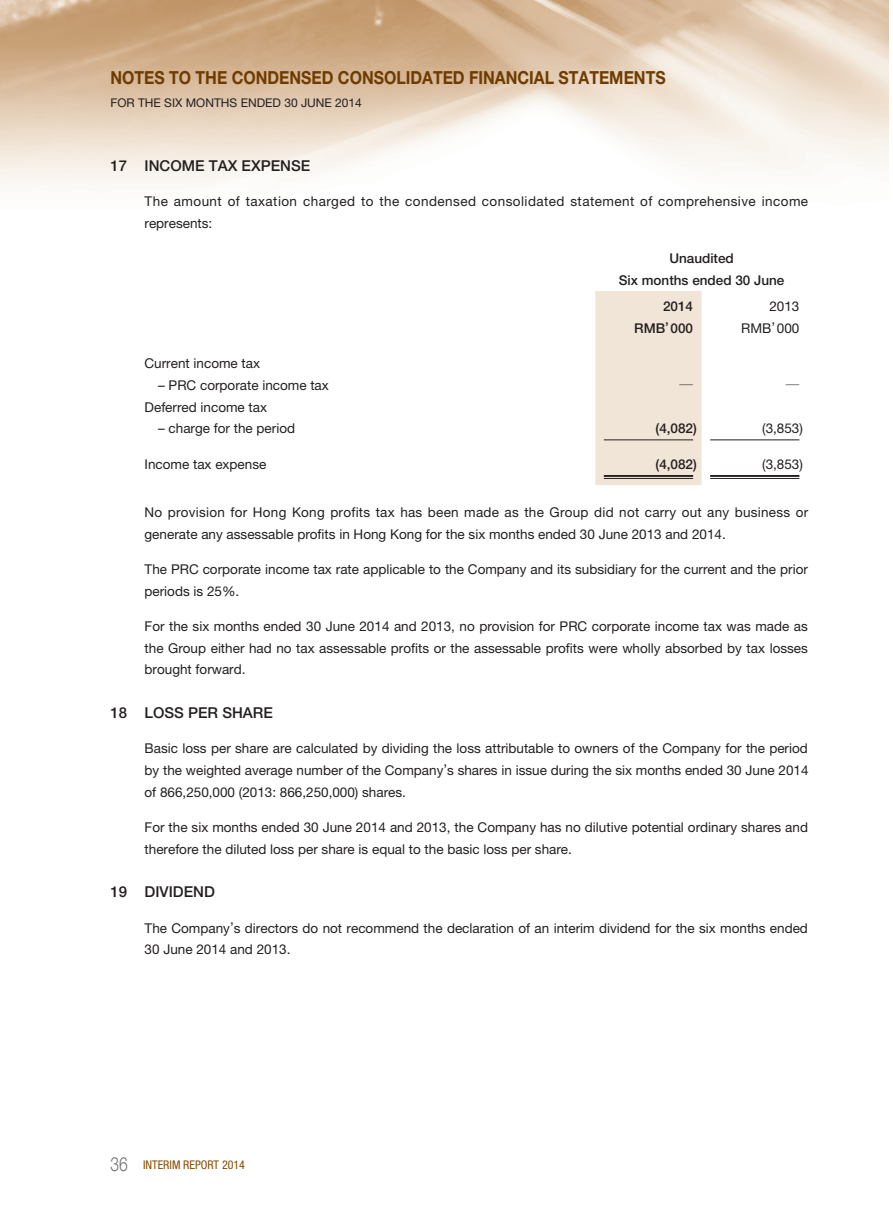
<style>
.page{position:relative;width:893px;height:1212px;background:#fff}
.page>*{position:absolute;margin:0;border:0;box-sizing:border-box;transform-origin:0 0}
.t1{font:700 18px "Helvetica Neue LT Std";color:#6e3c00;scale:.88 1}
._3__標題{font:500 15px "Helvetica Neue LT Std";color:#231f20}
._1__內文{font:13.5px/21.8px "Helvetica Neue LT Std";color:#231f20}
._1__內文-2{font:13.5px/21.8px "Helvetica Neue LT Std";letter-spacing:.02em;color:#231f20}
._1__內文-3{font:13.5px/21.8px "Helvetica Neue LT Std";letter-spacing:.035em;color:#231f20}
._1__內文-4{font:500 13.5px "Helvetica Neue LT Std";color:#231f20}
._1__內文-5{font:700 13.5px "M Hei HK";color:#231f20}
._1__內文-6{font:300 13.5px "M Hei HK";color:#231f20}
.t2{font:12px "Helvetica Neue LT Std";color:#231f20}
.t3{font:condensed 12px "Helvetica Neue LT Std";color:#884d00}
.s1{font-weight:300;font-stretch:normal;font-size:19.5px;color:#6c6d70}
</style>
<div class="page">
<img style="left:0;top:0;width:889px;height:479px">
<div style="left:595px;top:291px;width:107px;height:194px;background:#f1e5d8"></div>
<hr style="left:604px;top:439px;width:89px;height:1px;background:#231f20">
<hr style="left:710px;top:439px;width:89px;height:1px;background:#231f20">
<hr style="left:604px;top:475px;width:89px;height:2px;background:#231f20">
<hr style="left:604px;top:478px;width:89px;height:1px;background:#231f20">
<hr style="left:710px;top:475px;width:89px;height:2px;background:#231f20">
<hr style="left:710px;top:478px;width:89px;height:1px;background:#231f20">
<h1 class="t1" style="left:111px;top:67px;width:632px">NOTES TO THE CONDENSED CONSOLIDATED FINANCIAL STATEMENTS</h1>
<p class="t2" style="left:111px;top:95px;width:253px">FOR THE SIX MONTHS ENDED 30 JUNE 2014</p>
<p class="_3__標題" style="left:111px;top:156px;width:201px">17 INCOME TAX EXPENSE</p>
<p class="_1__內文-3" style="left:145px;top:190px;width:665px">The amount of taxation charged to the condensed consolidated statement of comprehensive income represents:</p>
<p class="_1__內文-4" style="left:669px;top:250px;width:66px">Unaudited</p>
<p class="_1__內文-4" style="left:619px;top:272px;width:167px">Six months ended 30 June</p>
<p class="_1__內文-4" style="left:663px;top:298px;width:32px">2014</p>
<p class="_1__內文" style="left:769px;top:295px;width:32px">2013</p>
<p class="_1__內文-4" style="left:634px;top:320px;width:60px">RMB’000</p>
<p class="_1__內文" style="left:741px;top:317px;width:60px">RMB’000</p>
<p class="_1__內文" style="left:145px;top:352px;width:117px">Current income tax</p>
<p class="_1__內文" style="left:158px;top:374px;width:172px">– PRC corporate income tax</p>
<p class="_1__內文-5" style="left:680px;top:375px;width:15px">—</p>
<p class="_1__內文-6" style="left:786px;top:378px;width:15px">—</p>
<p class="_1__內文" style="left:145px;top:396px;width:124px">Deferred income tax</p>
<p class="_1__內文" style="left:158px;top:417px;width:139px">– charge for the period</p>
<p class="_1__內文-4" style="left:656px;top:420px;width:43px">(4,082)</p>
<p class="_1__內文" style="left:762px;top:417px;width:42px">(3,853)</p>
<p class="_1__內文" style="left:145px;top:453px;width:123px">Income tax expense</p>
<p class="_1__內文-4" style="left:656px;top:456px;width:43px">(4,082)</p>
<p class="_1__內文" style="left:762px;top:453px;width:42px">(3,853)</p>
<p class="_1__內文-2" style="left:145px;top:501px;width:665px">No provision for Hong Kong profits tax has been made as the Group did not carry out any business or generate any assessable profits in Hong Kong for the six months ended 30 June 2013 and 2014.</p>
<p class="_1__內文" style="left:145px;top:558px;width:665px">The PRC corporate income tax rate applicable to the Company and its subsidiary for the current and the prior periods is 25%.</p>
<p class="_1__內文" style="left:145px;top:615px;width:665px;text-align:justify">For the six months ended 30 June 2014 and 2013, no provision for PRC corporate income tax was made as the Group either had no tax assessable profits or the assessable profits were wholly absorbed by tax losses brought forward.</p>
<p class="_3__標題" style="left:111px;top:704px;width:164px">18 LOSS PER SHARE</p>
<p class="_1__內文" style="left:145px;top:737px;width:665px;text-align:justify">Basic loss per share are calculated by dividing the loss attributable to owners of the Company for the period by the weighted average number of the Company’s shares in issue during the six months ended 30 June 2014 of 866,250,000 (2013: 866,250,000) shares.</p>
<p class="_1__內文" style="left:145px;top:816px;width:665px">For the six months ended 30 June 2014 and 2013, the Company has no dilutive potential ordinary shares and therefore the diluted loss per share is equal to the basic loss per share.</p>
<p class="_3__標題" style="left:111px;top:883px;width:106px">19 DIVIDEND</p>
<p class="_1__內文" style="left:145px;top:917px;width:665px">The Company’s directors do not recommend the declaration of an interim dividend for the six months ended<br>30 June 2014 and 2013.</p>
<p class="t3" style="left:111px;top:1157px;width:136px"><span class="s1">36</span> INTERIM REPORT 2014</p>
</div>
